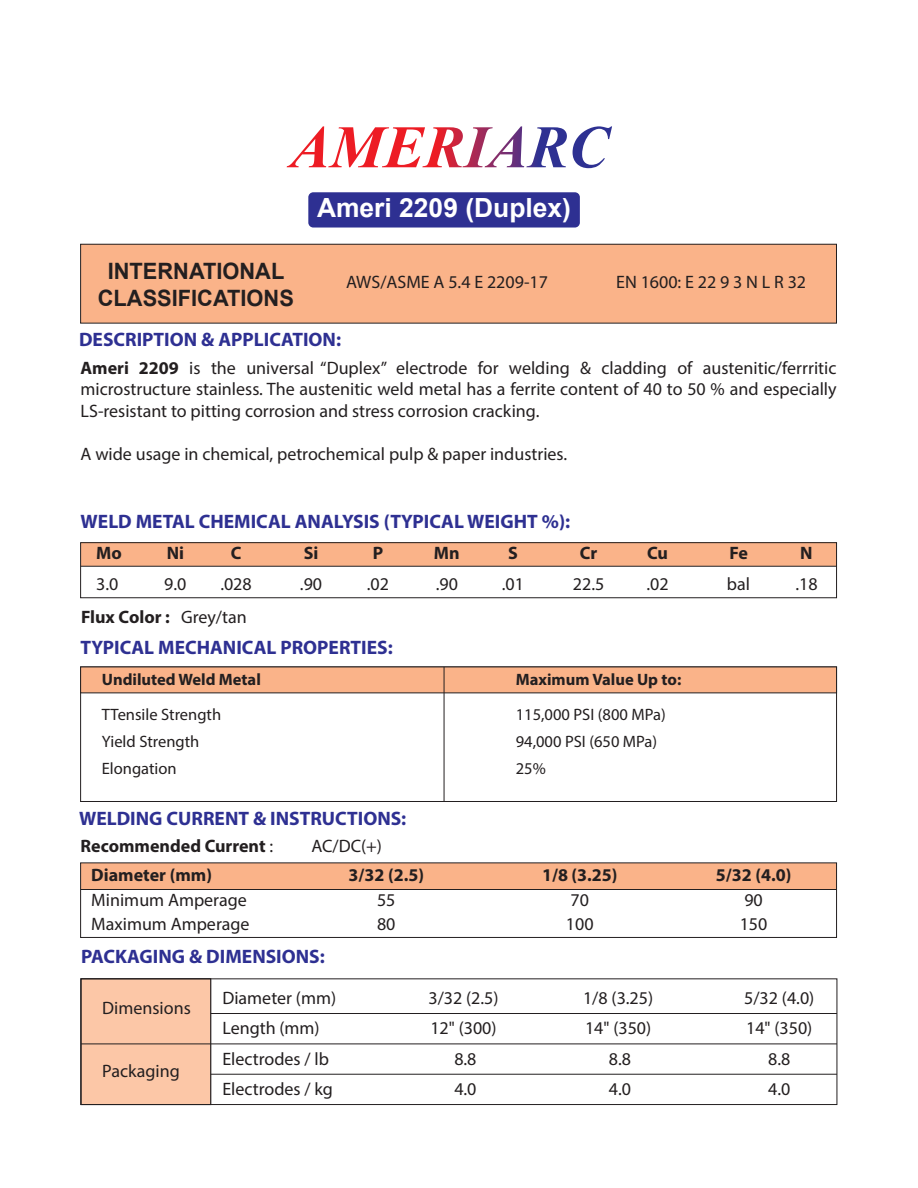
<style>
.page{position:relative;width:918px;height:1188px;background:#fff}
.page>*{position:absolute;margin:0;border:0;box-sizing:border-box;transform-origin:0 0}
.t1{font:700 26.4px "Arial";color:#fff}
.t2{font:700 22.5px/27.6px "Arial";color:#231f20;text-align:center}
.t3{font:700 19.5px "Myriad Pro";color:#2e3092}
.t4{font:18px/21.6px "Myriad Pro";color:#231f20;text-align:justify}
.t5{font:700 18px "Myriad Pro";color:#231f20}
.t6{font:16.5px "Myriad Pro";color:#231f20}
.t7{font:700 16.5px "Myriad Pro";color:#231f20}
.s1{font-weight:700}
.s2{font-weight:400}
</style>
<div class="page">
<div style="left:81px;top:244px;width:755px;height:79px;background:#fab389"></div>
<svg style="left:286px;top:126px;width:326px;height:43px"></svg>
<div style="left:80px;top:244px;width:757px;height:79px;border:1px solid #231f20"></div>
<div style="left:81px;top:543px;width:756px;height:23px;background:#fab389"></div>
<div style="left:80px;top:542px;width:757px;height:56px;border:1px solid #231f20"></div>
<hr style="left:81px;top:566px;width:756px;height:1px;background:#231f20">
<div style="left:80px;top:667px;width:757px;height:26px;background:#fab389"></div>
<hr style="left:444px;top:667px;width:1px;height:134px;background:#231f20">
<div style="left:81px;top:863px;width:756px;height:27px;background:#fab389"></div>
<div style="left:80px;top:862px;width:757px;height:76px;border:1px solid #231f20"></div>
<hr style="left:81px;top:889px;width:756px;height:1px;background:#231f20">
<div style="left:81px;top:978px;width:130px;height:127px;background:#fcc7a7;border:1px solid #231f20"></div>
<div style="left:81px;top:978px;width:756px;height:127px;border:1px solid #231f20"></div>
<hr style="left:81px;top:1044px;width:756px;height:1px;background:#231f20">
<hr style="left:211px;top:1074px;width:626px;height:1px;background:#231f20">
<hr style="left:211px;top:1013px;width:626px;height:1px;background:#231f20">
<div style="left:308px;top:192px;width:272px;height:36px;background:#2e3092;border-radius:5px"></div>
<h1 class="t1" style="left:317px;top:189px;width:256px">Ameri 2209 (Duplex)</h1>
<p class="t2" style="left:98px;top:257px;width:198px">INTERNATIONAL<br>CLASSIFICATIONS</p>
<p class="t3" style="left:79px;top:326px;width:264px">DESCRIPTION &amp; APPLICATION:</p>
<p class="t4" style="left:81px;top:356px;width:758px"><span class="s1">Ameri 2209</span> is the universal “Duplex” electrode for welding &amp; cladding of austenitic/ferrritic microstructure stainless. The austenitic weld metal has a ferrite content of 40 to 50 % and especially LS-resistant to pitting corrosion and stress corrosion cracking.</p>
<p class="t4" style="left:81px;top:443px;width:488px">A wide usage in chemical, petrochemical pulp &amp; paper industries.</p>
<p class="t4" style="left:346px;top:271px;width:203px">AWS/ASME A 5.4 E 2209-17</p>
<p class="t4" style="left:616px;top:271px;width:191px">EN 1600: E 22 9 3 N L R 32</p>
<p class="t3" style="left:81px;top:509px;width:491px">WELD METAL CHEMICAL ANALYSIS (TYPICAL WEIGHT %):</p>
<p class="t5" style="left:96px;top:542px;width:27px">Mo</p>
<p class="t5" style="left:167px;top:542px;width:19px">Ni</p>
<p class="t5" style="left:231px;top:542px;width:12px">C</p>
<p class="t5" style="left:304px;top:542px;width:16px">Si</p>
<p class="t5" style="left:373px;top:542px;width:12px">P</p>
<p class="t5" style="left:434px;top:542px;width:27px">Mn</p>
<p class="t5" style="left:508px;top:542px;width:11px">S</p>
<p class="t5" style="left:580px;top:542px;width:19px">Cr</p>
<p class="t5" style="left:647px;top:542px;width:22px">Cu</p>
<p class="t5" style="left:729px;top:542px;width:20px">Fe</p>
<p class="t5" style="left:800px;top:542px;width:14px">N</p>
<p class="t4" style="left:96px;top:573px;width:24px">3.0</p>
<p class="t4" style="left:164px;top:573px;width:24px">9.0</p>
<p class="t4" style="left:220px;top:573px;width:33px">.028</p>
<p class="t4" style="left:300px;top:573px;width:24px">.90</p>
<p class="t4" style="left:367px;top:573px;width:24px">.02</p>
<p class="t4" style="left:436px;top:573px;width:24px">.90</p>
<p class="t4" style="left:502px;top:573px;width:24px">.01</p>
<p class="t4" style="left:573px;top:573px;width:33px">22.5</p>
<p class="t4" style="left:646px;top:573px;width:24px">.02</p>
<p class="t4" style="left:727px;top:573px;width:25px">bal</p>
<p class="t4" style="left:795px;top:573px;width:24px">.18</p>
<p class="t5" style="left:81px;top:605px;width:167px">Flux Color : <span class="s2">Grey/tan</span></p>
<p class="t3" style="left:81px;top:634px;width:314px">TYPICAL MECHANICAL PROPERTIES:</p>
<p class="t7" style="left:102px;top:669px;width:161px">Undiluted Weld Metal</p>
<p class="t7" style="left:516px;top:669px;width:167px">Maximum Value Up to:</p>
<p class="t6" style="left:102px;top:704px;width:121px">TTensile Strength</p>
<p class="t6" style="left:516px;top:704px;width:151px">115,000 PSI (800 MPa)</p>
<p class="t6" style="left:102px;top:731px;width:99px">Yield Strength</p>
<p class="t6" style="left:516px;top:731px;width:143px">94,000 PSI (650 MPa)</p>
<p class="t6" style="left:102px;top:759px;width:76px">Elongation</p>
<p class="t6" style="left:516px;top:759px;width:31px">25%</p>
<p class="t3" style="left:79px;top:806px;width:329px">WELDING CURRENT &amp; INSTRUCTIONS:</p>
<p class="t5" style="left:81px;top:834px;width:194px">Recommended Current <span class="s2">:</span></p>
<p class="t4" style="left:311px;top:835px;width:72px">AC/DC(+)</p>
<p class="t5" style="left:91px;top:863px;width:122px">Diameter (mm)</p>
<p class="t5" style="left:349px;top:863px;width:77px">3/32 (2.5)</p>
<p class="t5" style="left:542px;top:863px;width:77px">1/8 (3.25)</p>
<p class="t5" style="left:716px;top:863px;width:77px">5/32 (4.0)</p>
<p class="t4" style="left:91px;top:889px;width:157px">Minimum Amperage</p>
<p class="t4" style="left:377px;top:889px;width:20px">55</p>
<p class="t4" style="left:571px;top:889px;width:20px">70</p>
<p class="t4" style="left:744px;top:889px;width:20px">90</p>
<p class="t4" style="left:91px;top:913px;width:160px">Maximum Amperage</p>
<p class="t4" style="left:377px;top:913px;width:20px">80</p>
<p class="t4" style="left:566px;top:913px;width:29px">100</p>
<p class="t4" style="left:740px;top:913px;width:29px">150</p>
<p class="t3" style="left:81px;top:944px;width:245px">PACKAGING &amp; DIMENSIONS:</p>
<p class="t4" style="left:102px;top:996px;width:90px">Dimensions</p>
<p class="t4" style="left:102px;top:1060px;width:79px">Packaging</p>
<p class="t4" style="left:222px;top:987px;width:115px">Diameter (mm)</p>
<p class="t4" style="left:428px;top:987px;width:72px">3/32 (2.5)</p>
<p class="t4" style="left:583px;top:987px;width:72px">1/8 (3.25)</p>
<p class="t4" style="left:744px;top:987px;width:72px">5/32 (4.0)</p>
<p class="t4" style="left:222px;top:1017px;width:99px">Length (mm)</p>
<p class="t4" style="left:430px;top:1017px;width:68px">12" (300)</p>
<p class="t4" style="left:585px;top:1017px;width:68px">14" (350)</p>
<p class="t4" style="left:746px;top:1017px;width:68px">14" (350)</p>
<p class="t4" style="left:222px;top:1048px;width:108px">Electrodes / lb</p>
<p class="t4" style="left:454px;top:1048px;width:24px">8.8</p>
<p class="t4" style="left:609px;top:1048px;width:24px">8.8</p>
<p class="t4" style="left:768px;top:1048px;width:24px">8.8</p>
<p class="t4" style="left:222px;top:1078px;width:112px">Electrodes / kg</p>
<p class="t4" style="left:454px;top:1078px;width:24px">4.0</p>
<p class="t4" style="left:609px;top:1078px;width:24px">4.0</p>
<p class="t4" style="left:768px;top:1078px;width:24px">4.0</p>
</div>
